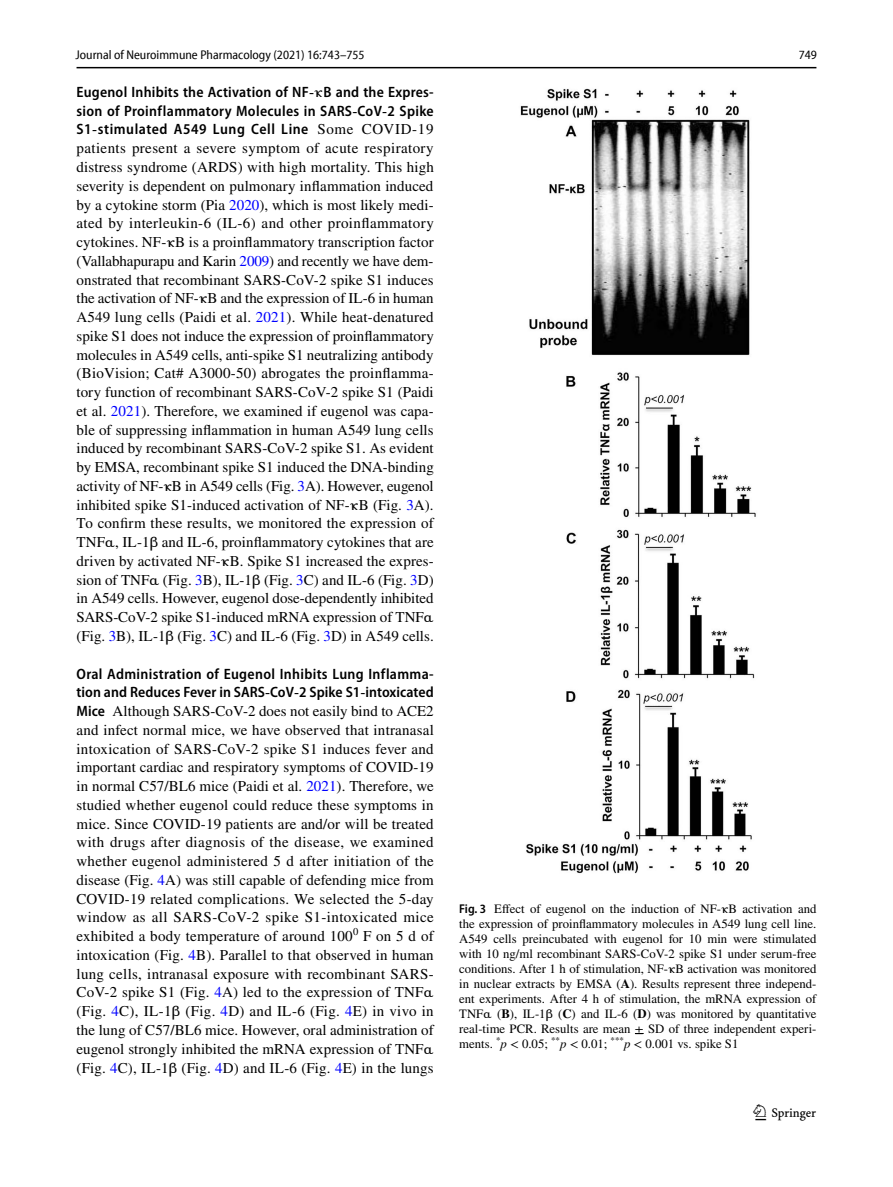
<style>
.page{position:relative;width:893px;height:1187px;background:#fff}
.page>*{position:absolute;margin:0;border:0;box-sizing:border-box;transform-origin:0 0}
.t1{font:22.5px "Springnew Regular 3";color:#000}
.t2{font:15px/18.8px "STIX";color:#000;text-align:justify}
.t3{font:600 semi-condensed 15px/18.8px "Myriad Pro";letter-spacing:.02em;color:#000;text-align:justify}
.t4{font:12.75px/15px "STIX";color:#000;text-align:justify}
.t5{font:semi-condensed 12.75px "Myriad Pro Unic";color:#000}
.s1{font-family:"Times New Roman";font-weight:400;font-stretch:normal}
.s2{font-family:"Code 2000";font-weight:400;font-stretch:normal}
.s3{font-family:"STIX";font-weight:400;font-stretch:normal}
.s4{color:#00f}
.s5{font-family:"Code 2000"}
.s6{font-family:"Myriad Pro";font-weight:600;font-stretch:semi-condensed}
.s7{font-weight:700}
.s8{font-style:italic}
</style>
<div class="page">
<hr style="left:77px;top:67px;width:739px;height:1px;background:#000">
<img style="left:520px;top:88px;width:236px;height:786px">
<p class="t5" style="left:76px;top:50px;width:291px">Journal of Neuroimmune Pharmacology (2021) 16:743–755</p>
<p class="t5" style="left:799px;top:50px;width:20px">749</p>
<p class="t3" style="left:77px;top:83px;width:359px">Eugenol Inhibits the Activation of NF<span class="s1">‑</span><span class="s2">κ</span>B and the Expres&shy;sion of Proinflammatory Molecules in SARS<span class="s1">‑</span>CoV<span class="s1">‑</span>2 Spike S1<span class="s1">‑</span>stimulated A549 Lung Cell Line <span class="s3">Some COVID-19</span></p>
<p class="t2" style="left:77px;top:140px;width:359px">patients present a severe symptom of acute respiratory distress syndrome (ARDS) with high mortality. This high severity is dependent on pulmonary inflammation induced by a cytokine storm (Pia <span class="s4">2020</span>), which is most likely medi&shy;ated by interleukin-6 (IL-6) and other proinflammatory cytokines. NF-<span class="s5">κ</span>B is a proinflammatory transcription factor (Vallabhapurapu and Karin <span class="s4">2009</span>) and recently we have dem&shy;onstrated that recombinant SARS-CoV-2 spike S1 induces the activation of NF-<span class="s5">κ</span>B and the expression of IL-6 in human A549 lung cells (Paidi et al. <span class="s4">2021</span>). While heat-denatured spike S1 does not induce the expression of proinflammatory molecules in A549 cells, anti-spike S1 neutralizing antibody (BioVision; Cat# A3000-50) abrogates the proinflamma&shy;tory function of recombinant SARS-CoV-2 spike S1 (Paidi et al. <span class="s4">2021</span>). Therefore, we examined if eugenol was capa&shy;ble of suppressing inflammation in human A549 lung cells induced by recombinant SARS-CoV-2 spike S1. As evident by EMSA, recombinant spike S1 induced the DNA-binding activity of NF-<span class="s5">κ</span>B in A549 cells (Fig. <span class="s4">3</span>A). However, eugenol inhibited spike S1-induced activation of NF-<span class="s5">κ</span>B (Fig. <span class="s4">3</span>A).<br>To confirm these results, we monitored the expression of TNF<span class="s5">α</span>, IL-1<span class="s5">β</span> and IL-6, proinflammatory cytokines that are driven by activated NF-<span class="s5">κ</span>B. Spike S1 increased the expres&shy;sion of TNF<span class="s5">α</span> (Fig. <span class="s4">3</span>B), IL-1<span class="s5">β</span> (Fig. <span class="s4">3</span>C) and IL-6 (Fig. <span class="s4">3</span>D) in A549 cells. However, eugenol dose-dependently inhibited SARS-CoV-2 spike S1-induced mRNA expression of TNF<span class="s5">α </span>(Fig. <span class="s4">3</span>B), IL-1<span class="s5">β</span> (Fig. <span class="s4">3</span>C) and IL-6 (Fig. <span class="s4">3</span>D) in A549 cells.</p>
<p class="t3" style="left:77px;top:664px;width:359px">Oral Administration of Eugenol Inhibits Lung Inflamma&shy;tion and Reduces Fever in SARS<span class="s1">‑</span>CoV<span class="s1">‑</span>2 Spike S1<span class="s1">‑</span>intoxicated</p>
<p class="t2" style="left:76px;top:702px;width:359px"><span class="s6">Mice</span> Although SARS-CoV-2 does not easily bind to ACE2 and infect normal mice, we have observed that intranasal intoxication of SARS-CoV-2 spike S1 induces fever and important cardiac and respiratory symptoms of COVID-19 in normal C57/BL6 mice (Paidi et al. <span class="s4">2021</span>). Therefore, we studied whether eugenol could reduce these symptoms in mice. Since COVID-19 patients are and/or will be treated with drugs after diagnosis of the disease, we examined whether eugenol administered 5 d after initiation of the disease (Fig. <span class="s4">4</span>A) was still capable of defending mice from COVID-19 related complications. We selected the 5-day window as all SARS-CoV-2 spike S1-intoxicated mice exhibited a body temperature of around 100<sup>0</sup> F on 5 d of intoxication (Fig. <span class="s4">4</span>B). Parallel to that observed in human lung cells, intranasal exposure with recombinant SARS-CoV-2 spike S1 (Fig. <span class="s4">4</span>A) led to the expression of TNF<span class="s5">α </span>(Fig. <span class="s4">4</span>C), IL-1<span class="s5">β</span> (Fig. <span class="s4">4</span>D) and IL-6 (Fig. <span class="s4">4</span>E) in vivo in the lung of C57/BL6 mice. However, oral administration of eugenol strongly inhibited the mRNA expression of TNF<span class="s5">α </span>(Fig. <span class="s4">4</span>C), IL-1<span class="s5">β</span> (Fig. <span class="s4">4</span>D) and IL-6 (Fig. <span class="s4">4</span>E) in the lungs</p>
<p class="t4" style="left:459px;top:901px;width:359px"><span class="s6">Fig. 3</span> Effect of eugenol on the induction of NF-<span class="s5">κ</span>B activation and the expression of proinflammatory molecules in A549 lung cell line.<br>A549 cells preincubated with eugenol for 10 min were stimulated with 10 ng/ml recombinant SARS-CoV-2 spike S1 under serum-free conditions. After 1 h of stimulation, NF-<span class="s5">κ</span>B activation was monitored in nuclear extracts by EMSA (<span class="s7">A</span>). Results represent three independ&shy;ent experiments. After 4 h of stimulation, the mRNA expression of TNF<span class="s5">α</span> (<span class="s7">B</span>), IL-1<span class="s5">β</span> (<span class="s7">C</span>) and IL-6 (<span class="s7">D</span>) was monitored by quantitative real-time PCR. Results are mean ± SD of three independent experi&shy;ments. <sup>*</sup><span class="s8">p</span> &lt; 0.05; <sup>**</sup><span class="s8">p</span> &lt; 0.01; <sup>***</sup><span class="s8">p</span> &lt; 0.001 vs. spike S1</p>
<h1 class="t1" style="left:755px;top:1104px;width:62px">1 3</h1>
</div>
